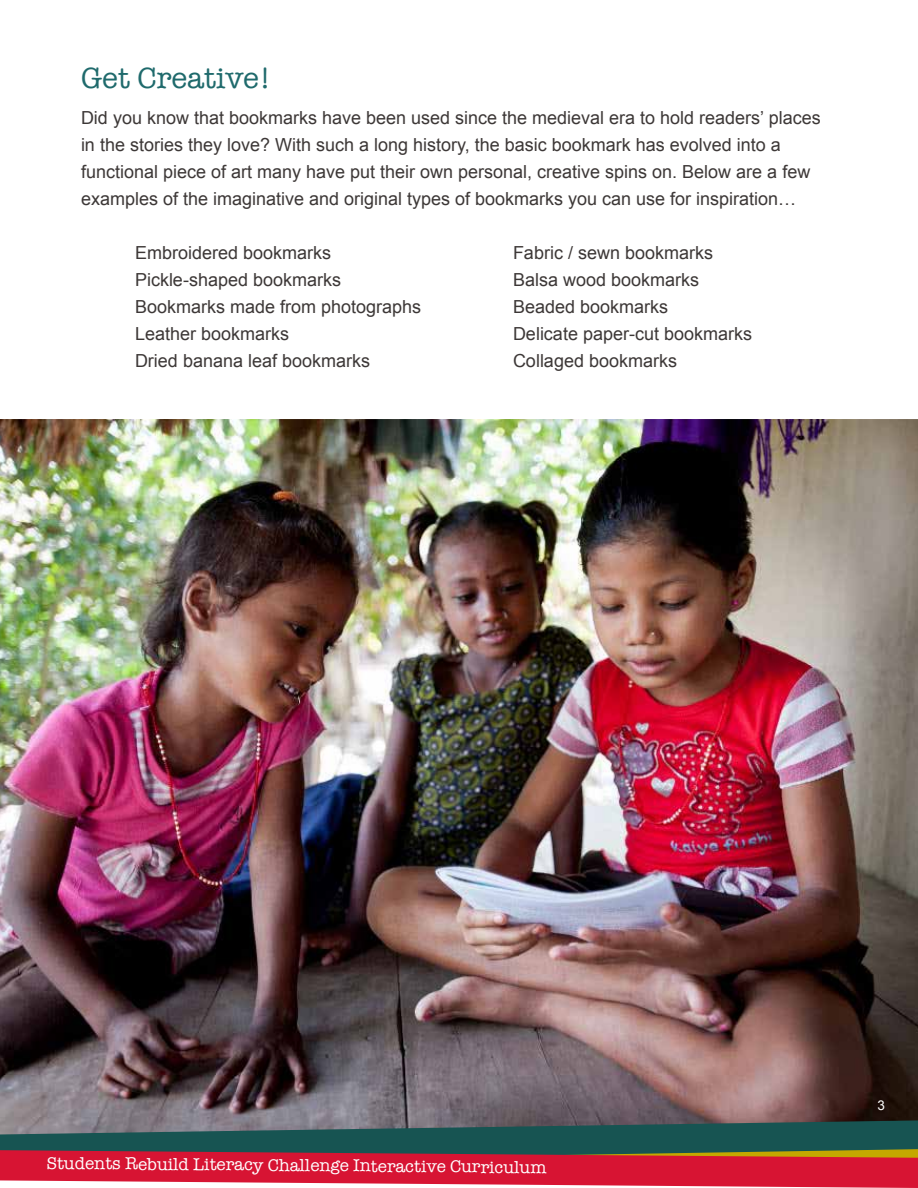
<style>
.page{position:relative;width:918px;height:1188px;background:#fff}
.page>*{position:absolute;margin:0;border:0;box-sizing:border-box;transform-origin:0 0}
.t1{font:30px "American Typewriter";color:#1f6a6c}
.t2{font:18px/27px "Arial";color:#3d3837}
.t3{font:17.4px "American Typewriter";color:#fff}
.t4{font:13.5px "Arial";color:#fff}
</style>
<div class="page">
<svg style="left:0;top:1134px;width:918px;height:54px;background:#983e4a"></svg>
<img style="left:0;top:419px;width:918px;height:715px">
<h1 class="t1" style="left:81px;top:55px;width:192px">Get Creative!</h1>
<p class="t2" style="left:81px;top:104px;width:741px">Did you know that bookmarks have been used since the medieval era to hold readers’ places in the stories they love? With such a long history, the basic bookmark has evolved into a functional piece of art many have put their own personal, creative spins on. Below are a few examples of the imaginative and original types of bookmarks you can use for inspiration…</p>
<p class="t2" style="left:135px;top:239px;width:198px">Embroidered bookmarks</p>
<p class="t2" style="left:513px;top:239px;width:202px">Fabric / sewn bookmarks</p>
<p class="t2" style="left:135px;top:266px;width:208px">Pickle-shaped bookmarks</p>
<p class="t2" style="left:513px;top:266px;width:188px">Balsa wood bookmarks</p>
<p class="t2" style="left:135px;top:293px;width:288px">Bookmarks made from photographs</p>
<p class="t2" style="left:513px;top:293px;width:157px">Beaded bookmarks</p>
<p class="t2" style="left:135px;top:320px;width:156px">Leather bookmarks</p>
<p class="t2" style="left:513px;top:320px;width:241px">Delicate paper-cut bookmarks</p>
<p class="t2" style="left:135px;top:347px;width:237px">Dried banana leaf bookmarks</p>
<p class="t2" style="left:513px;top:347px;width:166px">Collaged bookmarks</p>
<p class="t3" style="left:47px;top:1147px;width:501px;rotate:1deg">Students Rebuild Literacy Challenge Interactive Curriculum</p>
<p class="t4" style="left:878px;top:1096px;width:9px">3</p>
</div>
